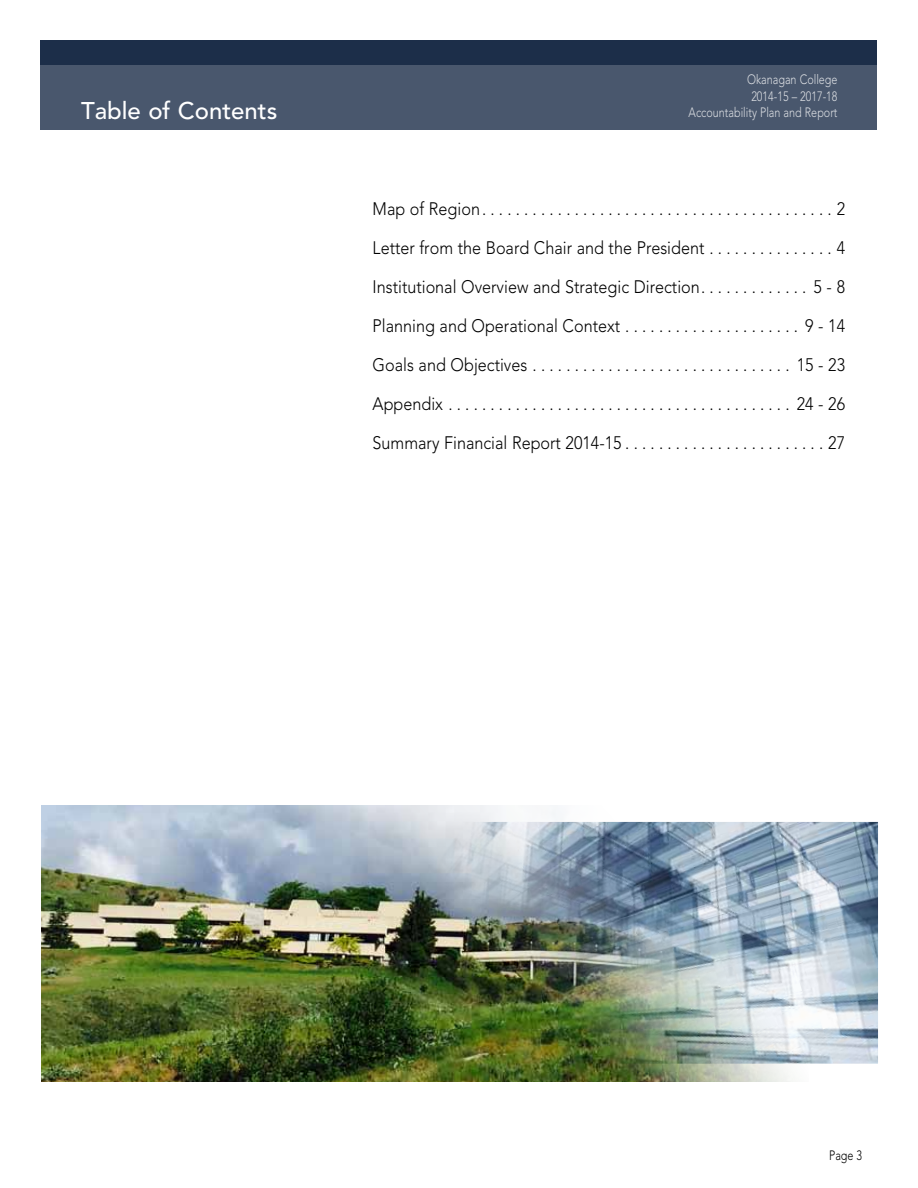
<style>
.page{position:relative;width:918px;height:1188px;background:#fff}
.page>*{position:absolute;margin:0;border:0;box-sizing:border-box;transform-origin:0 0}
.t1{font:500 24px "Avenir";color:#fff}
.t2{font:300 18px/39px "Avenir";color:#000;text-align:justify;scale:.9 1}
.t3{font:300 13.5px/16.2px "Avenir";color:#fff;text-align:right;scale:.8 1}
.t4{font:300 13.5px "Avenir";color:#000;scale:.8 1}
</style>
<div class="page">
<div style="left:40px;top:40px;width:838px;height:40px;background:#1c2e49"></div>
<div style="left:40px;top:65px;width:838px;height:65px;background:#49576d"></div>
<img style="left:808px;top:822px;width:70px;height:242px">
<img style="left:41px;top:806px;width:767px;height:276px">
<h1 class="t1" style="left:81px;top:97px;width:198px">Table of Contents</h1>
<p class="t3" style="left:689px;top:72px;width:188px">Okanagan College<br>2014-15 – 2017-18<br>Accountability Plan and Report</p>
<p class="t2" style="left:373px;top:189px;width:527px">Map of Region . . . . . . . . . . . . . . . . . . . . . . . . . . . . . . . . . . . . . . . . . . 2<br>Letter from the Board Chair and the President . . . . . . . . . . . . . . . 4<br>Institutional Overview and Strategic Direction . . . . . . . . . . . . . 5 - 8<br>Planning and Operational Context . . . . . . . . . . . . . . . . . . . . . 9 - 14<br>Goals and Objectives . . . . . . . . . . . . . . . . . . . . . . . . . . . . . . . 15 - 23<br>Appendix . . . . . . . . . . . . . . . . . . . . . . . . . . . . . . . . . . . . . . . . . 24 - 26<br>Summary Financial Report 2014-15 . . . . . . . . . . . . . . . . . . . . . . . . 27</p>
<p class="t4" style="left:829px;top:1147px;width:43px">Page 3</p>
</div>
